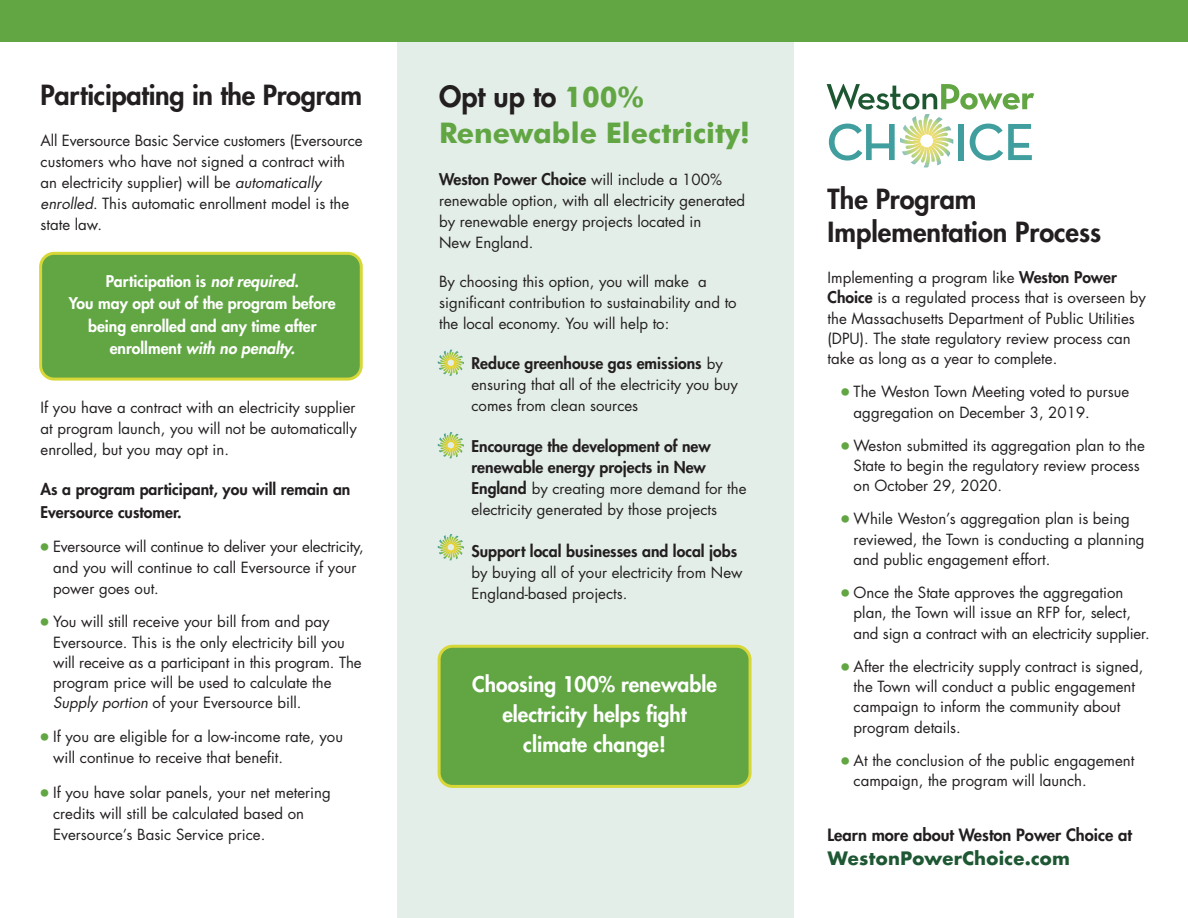
<style>
.page{position:relative;width:1188px;height:918px;background:#fff}
.page>*{position:absolute;margin:0;border:0;box-sizing:border-box;transform-origin:0 0}
.Header_small{font:700 28.5px/36px "Futura BT";color:#62a644}
.Header_small-2{font:800 27px/33px "Futura";color:#231f20}
.Header_small-3{font:800 21px/30px "Futura";color:#fff;text-align:center}
.text{font:700 18px "Futura";color:#1e5733}
.text-2{font:800 16.5px "Futura";color:#231f20}
.text-3{font:800 15.75px/21px "Futura";color:#231f20}
.text-4{font:800 15.75px/22.5px "Futura";color:#fff;text-align:center}
.text-lessSpaceAfter{font:800 15.75px/22.5px "Futura";color:#231f20}
.text-lessSpaceAfter-2{font:15px/20.2px "Futura";color:#231f20}
.text-5{font:15px/21px "Futura";color:#231f20}
.s1{font-style:italic}
.s2{font-family:"Universal Newswith Comm Pi";color:#62a644}
.s3{font-family:"Futura";font-weight:800;color:#231f20}
.s4{font-weight:400;font-size:15px}
.s5{font-weight:800;font-size:15.75px}
</style>
<div class="page">
<div style="left:397px;top:40px;width:397px;height:878px;background:#e3eee8"></div>
<div style="left:439px;top:646px;width:311px;height:140px;background:#62a644;border-radius:14px"></div>
<div style="left:438px;top:645px;width:314px;height:143px;border:3px solid #d8d738;border-radius:14px"></div>
<svg style="left:827px;top:84px;width:207px;height:77px"></svg>
<svg style="left:438px;top:350px;width:26px;height:18px"></svg>
<div style="left:0;top:0;width:1188px;height:41px;background:#62a644"></div>
<svg style="left:438px;top:432px;width:26px;height:18px"></svg>
<svg style="left:438px;top:534px;width:26px;height:17px"></svg>
<div style="left:41px;top:253px;width:320px;height:126px;background:#62a644;border-radius:14px"></div>
<div style="left:39px;top:252px;width:324px;height:129px;border:3px solid #d8d738;border-radius:14px"></div>
<p class="Header_small-2" style="left:41px;top:78px;width:323px">Participating in the Program</p>
<p class="text-5" style="left:41px;top:130px;width:323px">All Eversource Basic Service customers (Eversource customers who have not signed a contract with an electricity supplier) will be <span class="s1">automatically enrolled</span>. This automatic enrollment model is the state law.</p>
<p class="text-4" style="left:69px;top:269px;width:268px">Participation is <span class="s1">not required</span>.<br>You may opt out of the program before being enrolled and any time after enrollment <span class="s1">with no penalty.</span></p>
<p class="text-5" style="left:41px;top:397px;width:318px;text-align:justify">If you have a contract with an electricity supplier at program launch, you will not be automatically enrolled, but you may opt in.</p>
<p class="text-lessSpaceAfter" style="left:41px;top:478px;width:311px">As a program participant, you will remain an<br>Eversource customer.</p>
<p class="text-lessSpaceAfter-2" style="left:53px;top:536px;width:312px;line-height:20.7px;text-indent:-13px"><span class="s2">●</span> Eversource will continue to deliver your electricity, and you will continue to call Eversource if your power goes out.</p>
<p class="text-lessSpaceAfter-2" style="left:53px;top:612px;width:310px;text-indent:-13px"><span class="s2">●</span> You will still receive your bill from and pay Eversource. This is the only electricity bill you will receive as a participant in this program. The program price will be used to calculate the <span class="s1">Supply portion</span> of your Eversource bill.</p>
<p class="text-lessSpaceAfter-2" style="left:53px;top:726px;width:291px;line-height:21px;text-indent:-13px"><span class="s2">●</span> If you are eligible for a low-income rate, you will continue to receive that benefit.</p>
<p class="text-5" style="left:53px;top:781px;width:279px;text-indent:-13px"><span class="s2">●</span> If you have solar panels, your net metering credits will still be calculated based on<br>Eversource’s Basic Service price.</p>
<p class="Header_small" style="left:439px;top:78px;width:312px"><span class="s3">Opt up to</span> 100%<br>Renewable Electricity!</p>
<p class="text-3" style="left:439px;top:168px;width:284px">Weston Power Choice <span class="s4">will include a 100%</span></p>
<p class="text-5" style="left:439px;top:189px;width:308px">renewable option, with all electricity generated by renewable energy projects located in<br>New England.</p>
<p class="text-5" style="left:439px;top:270px;width:299px">By choosing this option, you will make a significant contribution to sustainability and to the local economy. You will help to:</p>
<p class="text-3" style="left:472px;top:353px;width:253px">Reduce greenhouse gas emissions <span class="s4">by</span></p>
<p class="text-5" style="left:472px;top:374px;width:268px">ensuring that all of the electricity you buy comes from clean sources</p>
<p class="text-3" style="left:472px;top:436px;width:241px">Encourage the development of new renewable energy projects in New</p>
<p class="text-5" style="left:472px;top:478px;width:277px"><span class="s5">England</span> by creating more demand for the electricity generated by those projects</p>
<p class="text-3" style="left:472px;top:540px;width:267px">Support local businesses and local jobs</p>
<p class="text-5" style="left:472px;top:561px;width:273px">by buying all of your electricity from New<br>England-based projects.</p>
<p class="Header_small-3" style="left:472px;top:669px;width:246px">Choosing 100% renewable electricity helps fight climate change!</p>
<p class="Header_small-2" style="left:828px;top:182px;width:275px">The Program<br>Implementation Process</p>
<p class="text-lessSpaceAfter-2" style="left:828px;top:267px;width:320px">Implementing a program like <span class="s5">Weston Power Choice</span> is a regulated process that is overseen by the Massachusetts Department of Public Utilities (DPU). The state regulatory review process can take as long as a year to complete.</p>
<p class="text-lessSpaceAfter-2" style="left:854px;top:381px;width:277px;text-indent:-13px"><span class="s2">●</span> The Weston Town Meeting voted to pursue aggregation on December 3, 2019.</p>
<p class="text-lessSpaceAfter-2" style="left:854px;top:435px;width:293px;text-indent:-13px"><span class="s2">●</span> Weston submitted its aggregation plan to the<br>State to begin the regulatory review process on October 29, 2020.</p>
<p class="text-lessSpaceAfter-2" style="left:854px;top:509px;width:293px;text-indent:-13px"><span class="s2">●</span> While Weston’s aggregation plan is being reviewed, the Town is conducting a planning and public engagement effort.</p>
<p class="text-lessSpaceAfter-2" style="left:854px;top:582px;width:298px;text-indent:-13px"><span class="s2">●</span> Once the State approves the aggregation plan, the Town will issue an RFP for, select, and sign a contract with an electricity supplier.</p>
<p class="text-lessSpaceAfter-2" style="left:854px;top:656px;width:291px;text-indent:-13px"><span class="s2">●</span> After the electricity supply contract is signed, the Town will conduct a public engagement campaign to inform the community about program details.</p>
<p class="text-lessSpaceAfter-2" style="left:854px;top:750px;width:282px;text-indent:-13px"><span class="s2">●</span> At the conclusion of the public engagement campaign, the program will launch.</p>
<p class="text-2" style="left:828px;top:824px;width:306px">Learn more about Weston Power Choice at</p>
<p class="text" style="left:828px;top:845px;width:244px">WestonPowerChoice.com</p>
</div>
